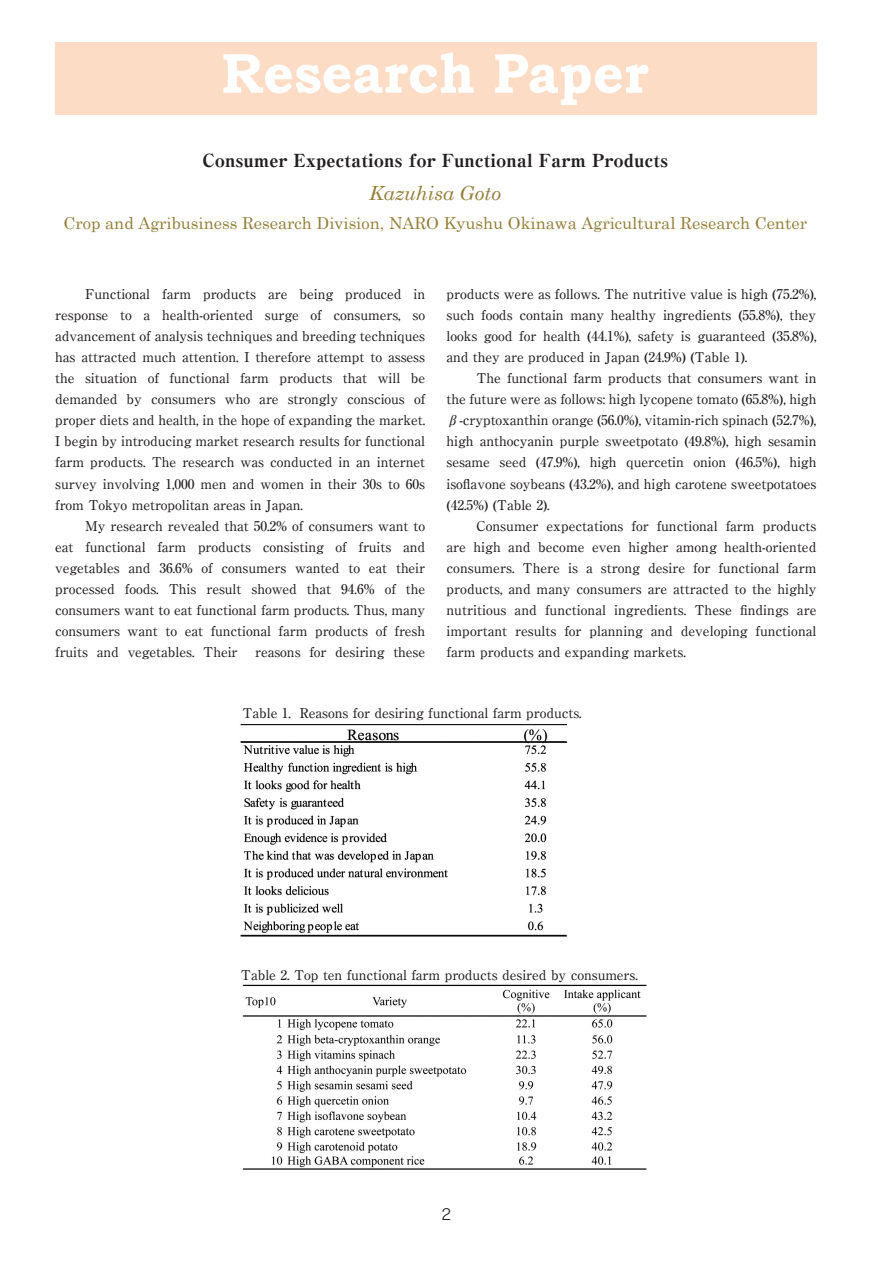
<style>
.page{position:relative;width:893px;height:1263px;background:#fff}
.page>*{position:absolute;margin:0;border:0;box-sizing:border-box;transform-origin:0 0}
.t1{font:italic 19.5px "Century Schoolbook";color:#937f3a}
.t2{font:800 18px "Ryumin Pro";color:#231f20}
.t3{font:16.5px "Century Schoolbook";color:#937f3a}
.t4{font:15px "Rodin Pro M";color:#231f20}
.t5{font:500 13.5px/21px "Ryumin Pro";letter-spacing:-.005em;color:#231f20;text-align:justify}
</style>
<div class="page">
<img style="left:242px;top:984px;width:405px;height:186px">
<img style="left:240px;top:724px;width:328px;height:213px">
<div style="left:55px;top:43px;width:761px;height:72px;background:#fddcc5"></div>
<svg style="left:223px;top:52px;width:426px;height:53px"></svg>
<h2 class="t2" style="left:202px;top:146px;width:467px">Consumer Expectations for Functional Farm Products</h2>
<h1 class="t1" style="left:369px;top:181px;width:133px">Kazuhisa Goto</h1>
<p class="t3" style="left:64px;top:213px;width:745px">Crop and Agribusiness Research Division, NARO Kyushu Okinawa Agricultural Research Center</p>
<p class="t5" style="left:55px;top:283px;width:372px;text-indent:30px">Functional farm products are being produced in response to a health-oriented surge of consumers, so advancement of analysis techniques and breeding techniques has attracted much attention. I therefore attempt to assess the situation of functional farm products that will be demanded by consumers who are strongly conscious of proper diets and health, in the hope of expanding the market.<br>I begin by introducing market research results for functional farm products. The research was conducted in an internet survey involving 1,000 men and women in their 30s to 60s from Tokyo metropolitan areas in Japan.</p>
<p class="t5" style="left:55px;top:514px;width:372px;text-indent:30px">My research revealed that 50.2% of consumers want to eat functional farm products consisting of fruits and vegetables and 36.6% of consumers wanted to eat their processed foods. This result showed that 94.6% of the consumers want to eat functional farm products. Thus, many consumers want to eat functional farm products of fresh fruits and vegetables. Their</p>
<p class="t5" style="left:255px;top:640px;width:172px">reasons for desiring these</p>
<p class="t5" style="left:446px;top:283px;width:372px">products were as follows. The nutritive value is high (75.2%), such foods contain many healthy ingredients (55.8%), they looks good for health (44.1%), safety is guaranteed (35.8%), and they are produced in Japan (24.9%) (Table 1).</p>
<p class="t5" style="left:446px;top:367px;width:372px;text-indent:30px">The functional farm products that consumers want in the future were as follows: high lycopene tomato (65.8%), high β-cryptoxanthin orange (56.0%), vitamin-rich spinach (52.7%), high anthocyanin purple sweetpotato (49.8%), high sesamin sesame seed (47.9%), high quercetin onion (46.5%), high isoflavone soybeans (43.2%), and high carotene sweetpotatoes (42.5%) (Table 2).</p>
<p class="t5" style="left:446px;top:514px;width:371px;text-indent:30px">Consumer expectations for functional farm products are high and become even higher among health-oriented consumers. There is a strong desire for functional farm products, and many consumers are attracted to the highly nutritious and functional ingredients. These findings are important results for planning and developing functional farm products and expanding markets.</p>
<p class="t5" style="left:242px;top:701px;width:341px">Table 1. Reasons for desiring functional farm products.</p>
<p class="t5" style="left:241px;top:963px;width:399px">Table 2. Top ten functional farm products desired by consumers.</p>
<p class="t4" style="left:441px;top:1205px;width:12px">2</p>
</div>
